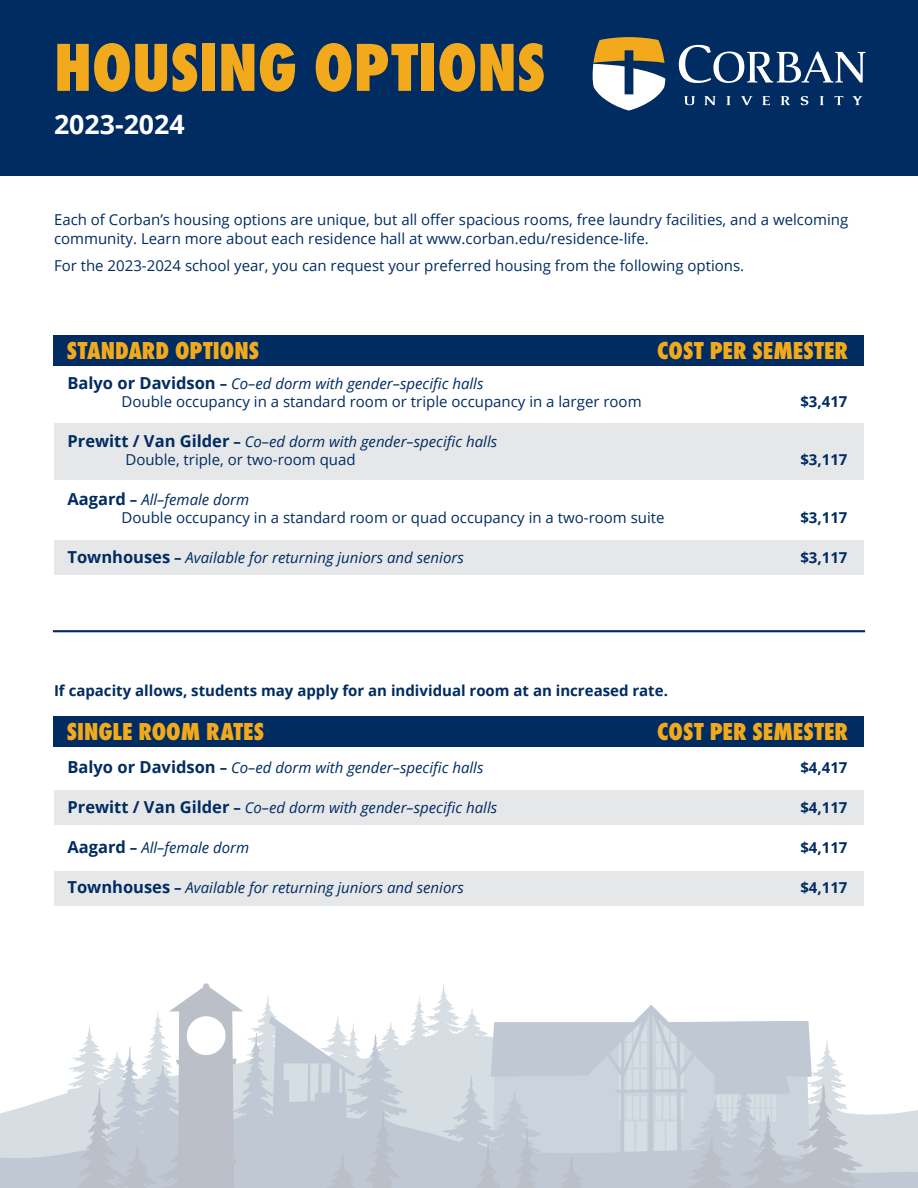
<style>
.page{position:relative;width:918px;height:1188px;background:#fff}
.page>*{position:absolute;margin:0;border:0;box-sizing:border-box;transform-origin:0 0}
.t1{font:800 70.5px "Futura PT Cond";color:#f2aa1c}
.t2{font:700 26.7px "Open Sans";color:#fff}
.t3{font:800 25.5px "Futura PT Cond";color:#f2aa1c}
.t4{font:15px/19.5px "Open Sans";color:#002c62}
.t5{font:italic 15px "Open Sans";color:#002c62}
.t6{font:700 15px "Open Sans";color:#002c62}
.s1{font-weight:700;font-style:normal;font-size:16.5px}
.s2{font-weight:700;font-style:normal}
</style>
<div class="page">
<svg style="left:88px;top:984px;width:396px;height:48px"></svg>
<svg style="left:493px;top:1005px;width:316px;height:27px"></svg>
<svg style="left:268px;top:1016px;width:87px;height:16px"></svg>
<svg style="left:69px;top:1032px;width:774px;height:51px"></svg>
<svg style="left:169px;top:983px;width:75px;height:100px"></svg>
<svg style="left:0;top:1083px;width:918px;height:105px"></svg>
<div style="left:54px;top:423px;width:810px;height:56px;background:#e6e7e9"></div>
<div style="left:54px;top:541px;width:810px;height:34px;background:#e6e7e9"></div>
<div style="left:54px;top:790px;width:810px;height:35px;background:#e6e7e9"></div>
<div style="left:54px;top:871px;width:810px;height:35px;background:#e6e7e9"></div>
<div style="left:0;top:0;width:918px;height:176px;background:#002c62"></div>
<svg style="left:679px;top:45px;width:187px;height:38px"></svg>
<svg style="left:684px;top:96px;width:11px;height:9px"></svg>
<svg style="left:704px;top:96px;width:12px;height:9px"></svg>
<svg style="left:726px;top:96px;width:5px;height:9px"></svg>
<svg style="left:741px;top:96px;width:12px;height:9px"></svg>
<svg style="left:762px;top:96px;width:8px;height:9px"></svg>
<svg style="left:781px;top:96px;width:9px;height:9px"></svg>
<svg style="left:801px;top:96px;width:7px;height:9px"></svg>
<svg style="left:820px;top:96px;width:4px;height:9px"></svg>
<svg style="left:834px;top:96px;width:10px;height:9px"></svg>
<svg style="left:852px;top:96px;width:10px;height:9px"></svg>
<svg style="left:592px;top:37px;width:73px;height:74px"></svg>
<div style="left:53px;top:335px;width:811px;height:31px;background:#002c62"></div>
<div style="left:53px;top:716px;width:811px;height:31px;background:#002c62"></div>
<hr style="left:53px;top:630px;width:812px;height:2px;background:#002c62">
<p class="t1" style="left:54px;top:26px;width:493px">HOUSING OPTIONS</p>
<p class="t2" style="left:54px;top:106px;width:132px">2023-2024</p>
<p class="t4" style="left:54px;top:209px;width:796px">Each of Corban’s housing options are unique, but all offer spacious rooms, free laundry facilities, and a welcoming community. Learn more about each residence hall at www.corban.edu/residence-life.</p>
<p class="t4" style="left:54px;top:255px;width:692px">For the 2023-2024 school year, you can request your preferred housing from the following options.</p>
<p class="t3" style="left:67px;top:335px;width:194px">STANDARD OPTIONS</p>
<p class="t3" style="left:657px;top:335px;width:192px">COST PER SEMESTER</p>
<p class="t5" style="left:68px;top:373px;width:418px"><span class="s1">Balyo or Davidson</span> <span class="s2">–</span> Co–ed dorm with gender–specific halls</p>
<p class="t4" style="left:122px;top:391px;width:522px">Double occupancy in a standard room or triple occupancy in a larger room</p>
<p class="t6" style="left:800px;top:391px;width:49px">$3,417</p>
<p class="t5" style="left:68px;top:431px;width:431px"><span class="s1">Prewitt / Van Gilder</span> <span class="s2">–</span> Co–ed dorm with gender–specific halls</p>
<p class="t4" style="left:125px;top:449px;width:232px">Double, triple, or two-room quad</p>
<p class="t6" style="left:800px;top:449px;width:49px">$3,117</p>
<p class="t5" style="left:68px;top:489px;width:183px"><span class="s1">Aagard</span> <span class="s2">–</span> All–female dorm</p>
<p class="t4" style="left:122px;top:507px;width:545px">Double occupancy in a standard room or quad occupancy in a two-room suite</p>
<p class="t6" style="left:800px;top:507px;width:49px">$3,117</p>
<p class="t5" style="left:68px;top:547px;width:398px"><span class="s1">Townhouses</span> <span class="s2">–</span> Available for returning juniors and seniors</p>
<p class="t6" style="left:800px;top:547px;width:49px">$3,117</p>
<p class="t6" style="left:54px;top:680px;width:615px">If capacity allows, students may apply for an individual room at an increased rate.</p>
<p class="t3" style="left:67px;top:717px;width:199px">SINGLE ROOM RATES</p>
<p class="t3" style="left:657px;top:717px;width:192px">COST PER SEMESTER</p>
<p class="t5" style="left:68px;top:757px;width:418px"><span class="s1">Balyo or Davidson</span> <span class="s2">–</span> Co–ed dorm with gender–specific halls</p>
<p class="t6" style="left:800px;top:757px;width:49px">$4,417</p>
<p class="t5" style="left:68px;top:798px;width:431px"><span class="s1">Prewitt / Van Gilder</span> <span class="s2">–</span> Co–ed dorm with gender–specific halls</p>
<p class="t6" style="left:800px;top:797px;width:49px">$4,117</p>
<p class="t5" style="left:68px;top:838px;width:183px"><span class="s1">Aagard</span> <span class="s2">–</span> All–female dorm</p>
<p class="t6" style="left:800px;top:837px;width:49px">$4,117</p>
<p class="t5" style="left:68px;top:878px;width:398px"><span class="s1">Townhouses</span> <span class="s2">–</span> Available for returning juniors and seniors</p>
<p class="t6" style="left:800px;top:877px;width:49px">$4,117</p>
</div>
